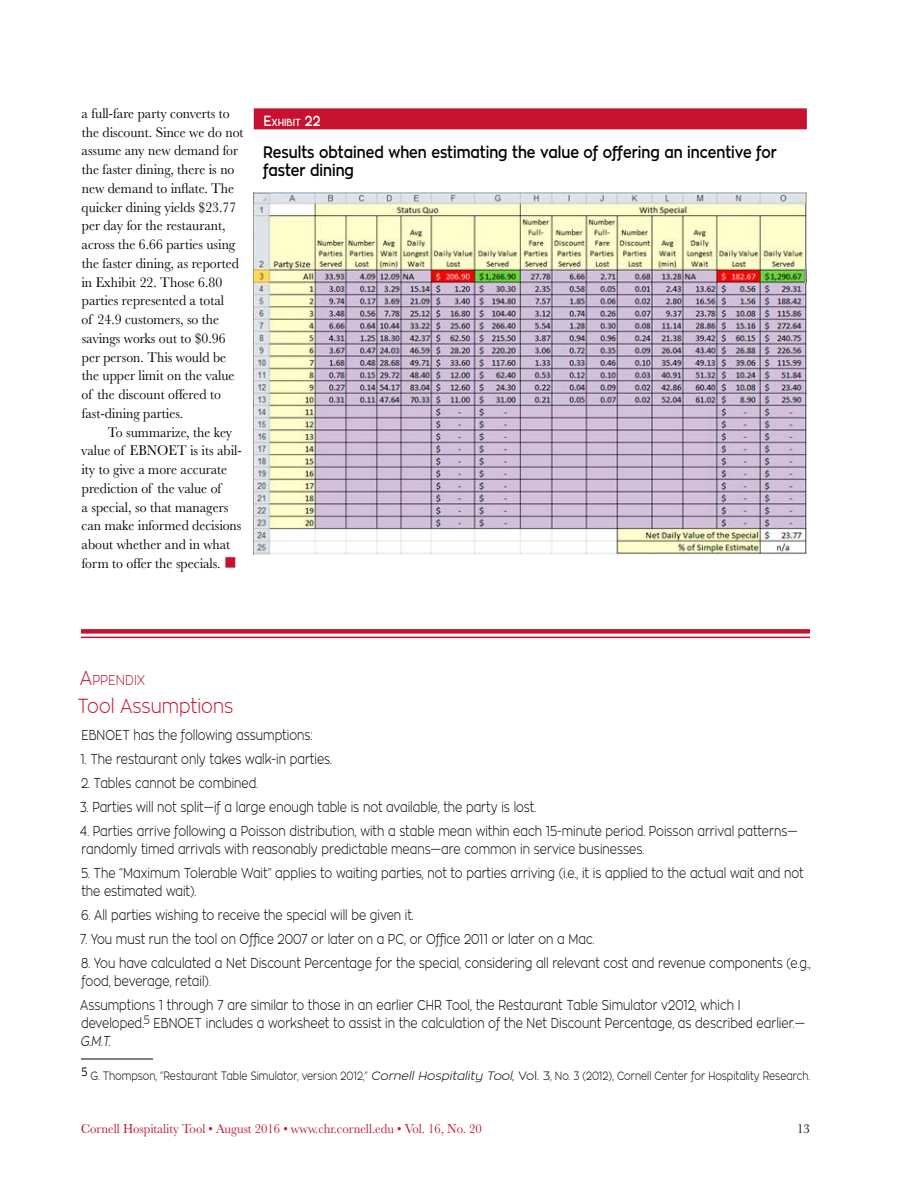
<style>
.page{position:relative;width:918px;height:1188px;background:#fff}
.page>*{position:absolute;margin:0;border:0;box-sizing:border-box;transform-origin:0 0}
.t1{font:300 20.25px "Zona Pro";color:#c41230;scale:.85 1}
.t2{font:600 16.5px/18px "Zona Pro";color:#000;scale:.85 1}
.t3{font:14.7px/18.8px "Baskerville MT Pro";color:#000;scale:.94 1}
.t4{font:300 14.25px/18px "Zona Pro";color:#000;scale:.8 1}
.t5{font:300 14.1px "Zona Pro";color:#c41230;scale:.85 1}
.t6{font:13.5px "Baskerville MT Pro";color:#c41230;scale:.94 1}
.t7{font:13.5px "Baskerville MT Pro";color:#000;scale:.94 1}
.t8{font:300 12px "Zona Pro";color:#000;scale:.8 1}
.t9{font:600 10.2px "Zona Pro";color:#fff;scale:.85 1}
.s1{color:#c41230}
.s2{font-size:14.7px}
.s3{font-size:20.25px}
.s4{font-style:italic}
</style>
<div class="page">
<img style="left:254px;top:192px;width:553px;height:362px">
<div style="left:254px;top:108px;width:553px;height:21px;background:#c41230"></div>
<hr style="left:81px;top:1059px;width:72px;height:1px;background:#000">
<div style="left:81px;top:629px;width:729px;height:5px;background:#c41230"></div>
<hr style="left:81px;top:637px;width:729px;height:1px;background:#c41230">
<p class="t3" style="left:82px;top:104px;width:174px">a full-fare party converts to the discount. Since we do not assume any new demand for the faster dining, there is no new demand to inflate. The quicker dining yields $23.77 per day for the restaurant, across the 6.66 parties using the faster dining, as reported in Exhibit 22. Those 6.80 parties represented a total<br>of 24.9 customers, so the savings works out to $0.96 per person. This would be the upper limit on the value of the discount offered to fast-dining parties.</p>
<p class="t3" style="left:81px;top:423px;width:172px;text-indent:26px">To summarize, the key value of EBNOET is its abil&shy;ity to give a more accurate prediction of the value of<br>a special, so that managers can make informed decisions about whether and in what form to offer the specials. <span class="s1">■</span></p>
<p class="t9" style="left:263px;top:116px;width:69px"><span class="s2">E</span>xhibit <span class="s2">22</span></p>
<p class="t2" style="left:263px;top:143px;width:606px">Results obtained when estimating the value of offering an incentive for faster dining</p>
<p class="t5" style="left:80px;top:671px;width:78px"><span class="s3">A</span>PPENDIX</p>
<h1 class="t1" style="left:78px;top:693px;width:185px">Tool Assumptions</h1>
<p class="t4" style="left:81px;top:726px;width:291px">EBNOET has the following assumptions:</p>
<p class="t4" style="left:81px;top:750px;width:316px">1. The restaurant only takes walk-in parties.</p>
<p class="t4" style="left:81px;top:774px;width:223px">2. Tables cannot be combined.</p>
<p class="t4" style="left:80px;top:798px;width:572px">3. Parties will not split—if a large enough table is not available, the party is lost.</p>
<p class="t4" style="left:80px;top:822px;width:899px">4. Parties arrive following a Poisson distribution, with a stable mean within each 15-minute period. Poisson arrival patterns— randomly timed arrivals with reasonably predictable means—are common in service businesses.</p>
<p class="t4" style="left:81px;top:864px;width:905px">5. The “Maximum Tolerable Wait” applies to waiting parties, not to parties arriving (i.e., it is applied to the actual wait and not the estimated wait).</p>
<p class="t4" style="left:81px;top:906px;width:417px">6. All parties wishing to receive the special will be given it.</p>
<p class="t4" style="left:80px;top:930px;width:645px">7. You must run the tool on Office 2007 or later on a PC, or Office 2011 or later on a Mac.</p>
<p class="t4" style="left:81px;top:954px;width:913px">8. You have calculated a Net Discount Percentage for the special, considering all relevant cost and revenue components (e.g., food, beverage, retail).</p>
<p class="t4" style="left:80px;top:996px;width:908px">Assumptions 1 through 7 are similar to those in an earlier CHR Tool, the Restaurant Table Simulator v2012, which I developed.<sup>5</sup> EBNOET includes a worksheet to assist in the calculation of the Net Discount Percentage, as described earlier.—<br><span class="s4">G.M.T.</span></p>
<p class="t8" style="left:81px;top:1068px;width:912px"><sup>5</sup> G. Thompson, “Restaurant Table Simulator, version 2012,” <span class="s4">Cornell Hospitality Tool</span>, Vol. 3, No. 3 (2012), Cornell Center for Hospitality Research.</p>
<p class="t6" style="left:81px;top:1121px;width:428px">Cornell Hospitality Tool • August 2016 • www.chr.cornell.edu • Vol. 16, No. 20</p>
<p class="t7" style="left:797px;top:1121px;width:15px">13</p>
</div>
